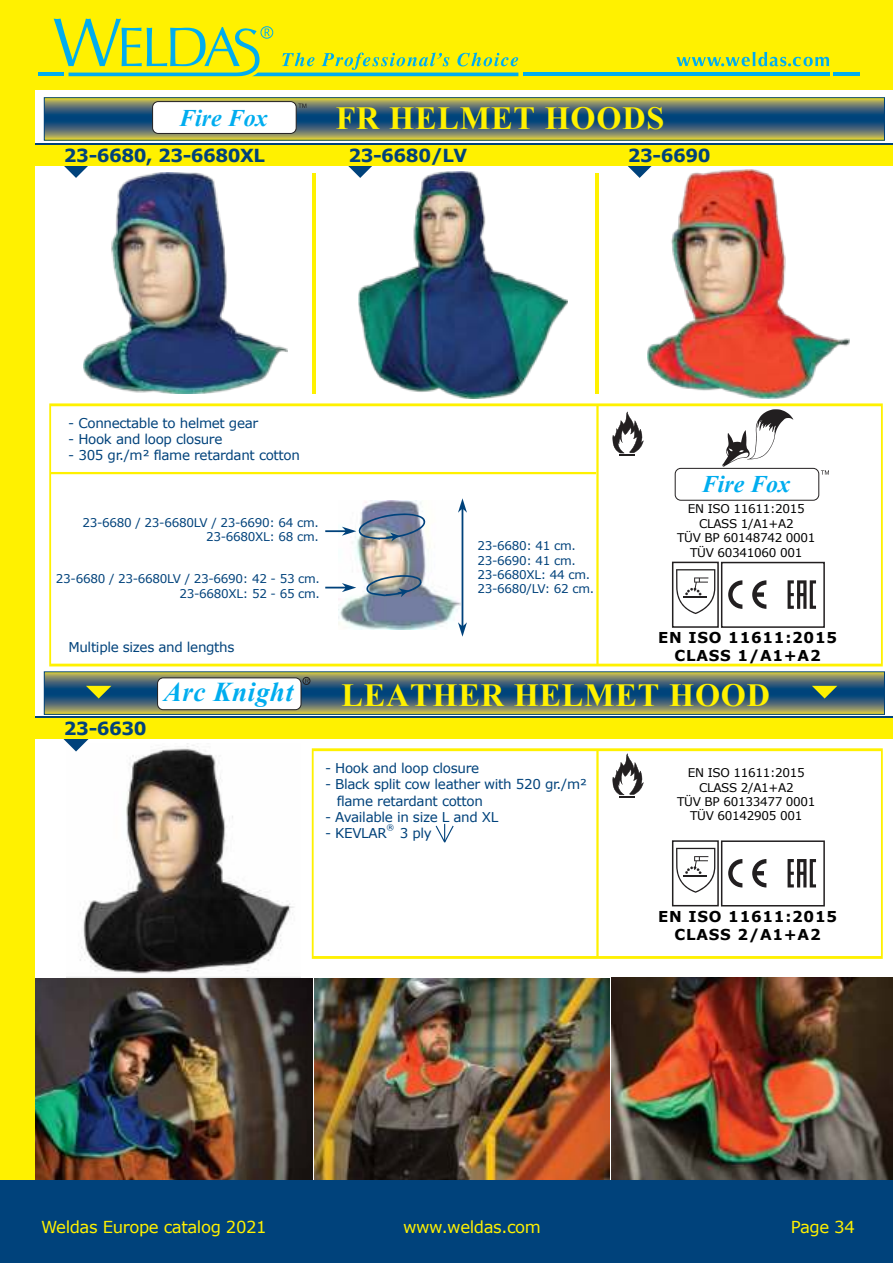
<style>
.page{position:relative;width:893px;height:1263px;background:#fff100}
.page>*{position:absolute;margin:0;border:0;box-sizing:border-box;transform-origin:0 0}
.t1{font:700 32.25px "Times New Roman";letter-spacing:.025em;color:#fff100}
.t2{font:italic 700 27.15px "Times New Roman";letter-spacing:.02em;color:#00adef}
.t3{font:italic 700 23.85px "Times New Roman";color:#00adef}
.t4{font:700 18px "Verdana";letter-spacing:-.025em;color:#00427b}
.t5{font:16.5px "Verdana";letter-spacing:-.025em;color:#fff100}
.t6{font:700 15px/18px "Verdana";letter-spacing:.05em;color:#010101;text-align:center}
.t7{font:13.5px/16.2px "Verdana";letter-spacing:-.025em;color:#00427b}
.t8{font:12px/14.4px "Verdana";letter-spacing:-.025em;color:#00427b;text-align:right}
.t9{font:12px/14.4px "Verdana";letter-spacing:-.025em;color:#010101;text-align:center}
.t10{font:7.8px "Verdana";color:#00427b}
</style>
<div class="page">
<div style="left:35px;top:91px;width:858px;height:1090px;background:#fff"></div>
<img style="left:66px;top:743px;width:235px;height:235px">
<img style="left:46px;top:99px;width:837px;height:40px">
<div style="left:44px;top:97px;width:841px;height:44px;border:1px solid #00427b"></div>
<svg style="left:347px;top:165px;width:26px;height:11px"></svg>
<svg style="left:627px;top:165px;width:25px;height:13px"></svg>
<svg style="left:676px;top:52px;width:153px;height:14px"></svg>
<hr style="left:523px;top:73px;width:306px;height:3px;background:#00adef">
<hr style="left:834px;top:73px;width:26px;height:3px;background:#00adef">
<hr style="left:38px;top:73px;width:26px;height:3px;background:#00adef">
<svg style="left:54px;top:19px;width:464px;height:57px"></svg>
<div style="left:153px;top:102px;width:143px;height:31px;background:#fff;border-radius:6px"></div>
<div style="left:152px;top:101px;width:145px;height:33px;border:1px solid #221f20;border-radius:6px"></div>
<svg style="left:298px;top:104px;width:8px;height:4px"></svg>
<img style="left:46px;top:673px;width:837px;height:40px">
<div style="left:44px;top:671px;width:841px;height:44px;border:1px solid #00427b"></div>
<hr style="left:312px;top:173px;width:3px;height:220px;background:#fff100">
<hr style="left:595px;top:174px;width:3px;height:220px;background:#fff100">
<img style="left:83px;top:173px;width:204px;height:220px">
<svg style="left:63px;top:165px;width:26px;height:13px"></svg>
<div style="left:35px;top:143px;width:858px;height:9px;background:#00427b"></div>
<div style="left:0;top:145px;width:893px;height:20px;background:#fff100"></div>
<img style="left:358px;top:171px;width:209px;height:227px">
<img style="left:647px;top:170px;width:203px;height:228px">
<svg style="left:63px;top:739px;width:26px;height:12px"></svg>
<div style="left:35px;top:717px;width:858px;height:9px;background:#fff100"></div>
<div style="left:0;top:719px;width:893px;height:20px;background:#fff100"></div>
<svg style="left:49px;top:403px;width:834px;height:263px"></svg>
<hr style="left:596px;top:405px;width:3px;height:259px;background:#fff100">
<svg style="left:312px;top:748px;width:571px;height:211px"></svg>
<hr style="left:596px;top:750px;width:3px;height:207px;background:#fff100">
<hr style="left:50px;top:472px;width:546px;height:2px;background:#fff100">
<svg style="left:676px;top:569px;width:39px;height:45px"></svg>
<div style="left:721px;top:562px;width:104px;height:66px;border:2px solid #221f20"></div>
<div style="left:672px;top:562px;width:47px;height:66px;border:2px solid #221f20"></div>
<svg style="left:612px;top:753px;width:32px;height:44px"></svg>
<svg style="left:676px;top:848px;width:39px;height:45px"></svg>
<div style="left:721px;top:840px;width:104px;height:66px;border:2px solid #221f20"></div>
<div style="left:672px;top:840px;width:47px;height:66px;border:2px solid #221f20"></div>
<svg style="left:86px;top:686px;width:25px;height:12px"></svg>
<svg style="left:812px;top:686px;width:25px;height:12px"></svg>
<img style="left:36px;top:978px;width:276px;height:202px">
<img style="left:315px;top:978px;width:294px;height:202px">
<img style="left:612px;top:978px;width:280px;height:202px">
<div style="left:0;top:1180px;width:893px;height:83px;background:#00427b"></div>
<div style="left:158px;top:678px;width:143px;height:32px;background:#fff;border-radius:6px"></div>
<div style="left:157px;top:677px;width:144px;height:33px;border:1px solid #221f20;border-radius:6px"></div>
<div style="left:303px;top:677px;width:7px;height:8px;border:1px solid #221f20;border-radius:50%"></div>
<svg style="left:305px;top:679px;width:4px;height:4px"></svg>
<svg style="left:728px;top:580px;width:38px;height:29px"></svg>
<svg style="left:788px;top:580px;width:28px;height:29px"></svg>
<svg style="left:728px;top:859px;width:38px;height:28px"></svg>
<svg style="left:788px;top:859px;width:28px;height:28px"></svg>
<svg style="left:435px;top:824px;width:20px;height:20px"></svg>
<h3 class="t3" style="left:179px;top:109px;width:90px">Fire Fox</h3>
<h1 class="t1" style="left:336px;top:99px;width:330px">FR HELMET HOODS</h1>
<h3 class="t4" style="left:64px;top:148px;width:203px">23-6680, 23-6680XL</h3>
<h3 class="t4" style="left:348px;top:148px;width:120px">23-6680/LV</h3>
<h3 class="t4" style="left:628px;top:148px;width:84px">23-6690</h3>
<p class="t7" style="left:68px;top:416px;width:192px">- Connectable to helmet gear</p>
<p class="t7" style="left:68px;top:432px;width:156px">- Hook and loop closure</p>
<p class="t7" style="left:68px;top:448px;width:233px">- 305 gr./m² flame retardant cotton</p>
<p class="t8" style="left:82px;top:516px;width:238px">23-6680 / 23-6680LV / 23-6690: 64 cm.<br>23-6680XL: 68 cm.</p>
<p class="t8" style="left:56px;top:573px;width:266px">23-6680 / 23-6680LV / 23-6690: 42 - 53 cm.<br>23-6680XL: 52 - 65 cm.</p>
<p class="t7" style="left:68px;top:640px;width:168px">Multiple sizes and lengths</p>
<p class="t8" style="left:477px;top:540px;width:118px;text-align:left">23-6680: 41 cm.<br>23-6690: 41 cm.<br>23-6680XL: 44 cm.<br>23-6680/LV: 62 cm.</p>
<h3 class="t3" style="left:702px;top:476px;width:90px">Fire Fox</h3>
<p class="t9" style="left:677px;top:503px;width:140px">EN ISO 11611:2015<br>CLASS 1/A1+A2<br>TÜV BP 60148742 0001<br>TÜV 60341060 001</p>
<p class="t6" style="left:658px;top:630px;width:180px">EN ISO 11611:2015<br>CLASS 1/A1+A2</p>
<h3 class="t4" style="left:64px;top:722px;width:84px">23-6630</h3>
<h2 class="t2" style="left:164px;top:683px;width:131px">Arc Knight</h2>
<h1 class="t1" style="left:341px;top:676px;width:430px">LEATHER HELMET HOOD</h1>
<p class="t7" style="left:325px;top:761px;width:156px">- Hook and loop closure</p>
<p class="t7" style="left:337px;top:777px;width:252px;text-indent:-12px">- Black split cow leather with 520 gr./m² flame retardant cotton</p>
<p class="t7" style="left:325px;top:810px;width:175px">- Available in size L and XL</p>
<p class="t7" style="left:325px;top:826px;width:108px">- KEVLAR 3 ply</p>
<p class="t10" style="left:386px;top:824px;width:9px">®</p>
<p class="t9" style="left:677px;top:766px;width:140px">EN ISO 11611:2015<br>CLASS 2/A1+A2<br>TÜV BP 60133477 0001<br>TÜV 60142905 001</p>
<p class="t6" style="left:658px;top:909px;width:180px">EN ISO 11611:2015<br>CLASS 2/A1+A2</p>
<p class="t5" style="left:41px;top:1220px;width:227px">Weldas Europe catalog 2021</p>
<p class="t5" style="left:403px;top:1220px;width:139px">www.weldas.com</p>
<p class="t5" style="left:791px;top:1220px;width:65px">Page 34</p>
</div>
